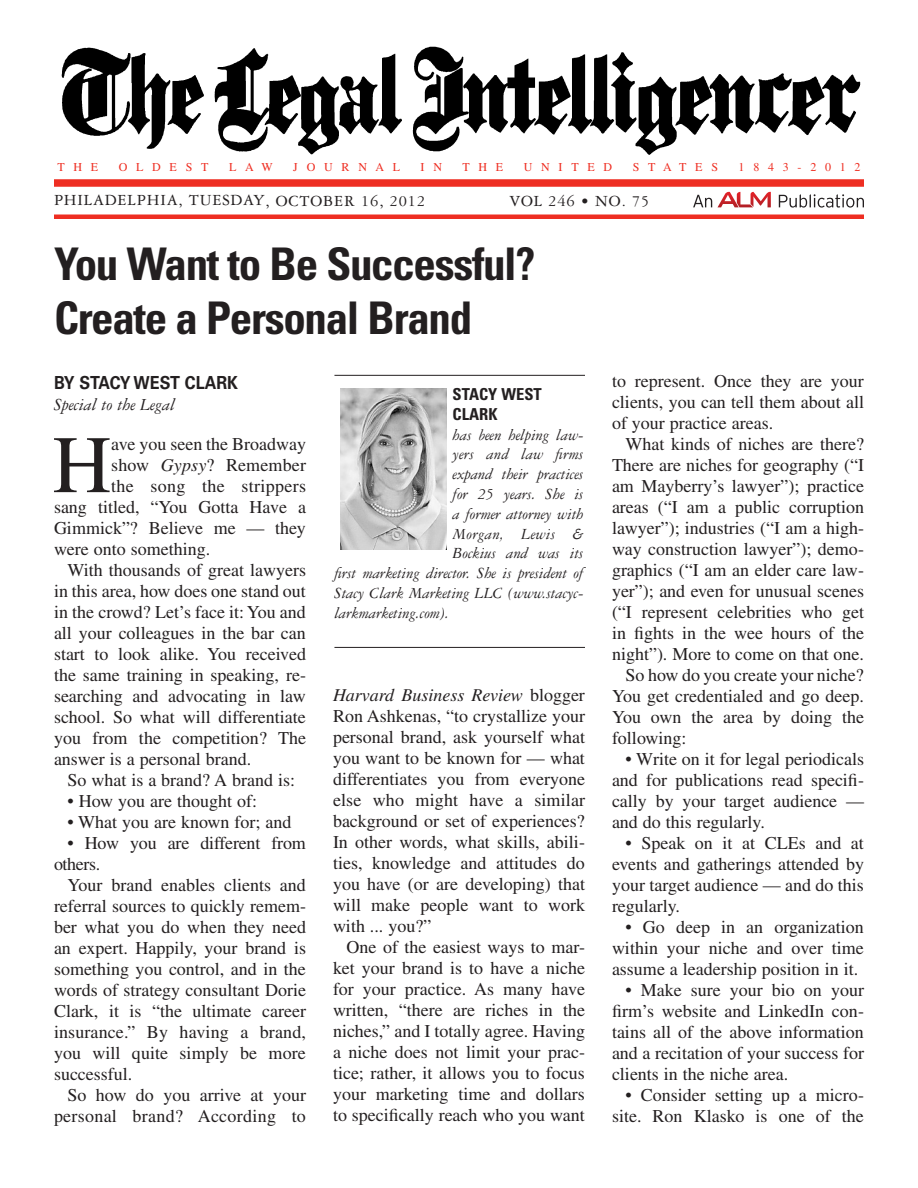
<style>
.page{position:relative;width:918px;height:1188px;background:#fff}
.page>*{position:absolute;margin:0;border:0;box-sizing:border-box;transform-origin:0 0}
.DROPCAP_3{font:81.45px "Times LT Std";color:#231f20}
.HEAD_36{font:700 condensed 45px/54px "Univers LT Std";letter-spacing:-.03em;color:#231f20}
.TEXT_body{font:18px/21px "Times LT Std";color:#231f20;text-align:justify}
.DROPCAP_3-2{font:18px "Times LT Std";color:#231f20}
.DROPCAP_3-3{font:18px "Times LT Std";letter-spacing:.02em;color:#231f20}
.BYTTL_by2{font:italic 18px "Garamond 3 LT Std";color:#231f20}
.BYLINE_by1{font:700 18px "Univers LT Std";letter-spacing:-.01em;color:#231f20;scale:.9 1}
.BIO_modified{font:italic 16.5px "Garamond 3 LT Std";letter-spacing:-.005em;color:#231f20}
.t1{font:16.5px "Garamond 3 LT Std";letter-spacing:.05em;color:#231f20}
.CAPTION_cutline{font:700 condensed 16.5px/19.8px "Univers LT Std";color:#231f20}
.BIO_modified-2{font:italic 16.5px "Garamond 3 LT Std";letter-spacing:.015em;color:#231f20}
.t2{font:12px "Times LT Std";letter-spacing:.73em;color:#ee2e22}
.s1{font-style:italic}
.s2{font-family:"Optima LT Std"}
</style>
<div class="page">
<img style="left:61px;top:46px;width:800px;height:109px">
<div style="left:54px;top:179px;width:810px;height:8px;background:#ee2e22"></div>
<div style="left:54px;top:214px;width:810px;height:5px;background:#ee2e22"></div>
<svg style="left:693px;top:195px;width:19px;height:12px"></svg>
<svg style="left:779px;top:194px;width:85px;height:14px"></svg>
<svg style="left:718px;top:192px;width:53px;height:15px"></svg>
<hr style="left:334px;top:375px;width:251px;height:1px;background:#231f20">
<hr style="left:334px;top:647px;width:251px;height:1px;background:#231f20">
<img style="left:341px;top:389px;width:106px;height:160px">
<p class="t2" style="left:57px;top:160px;width:42px">THE</p>
<p class="t2" style="left:119px;top:160px;width:91px">OLDEST</p>
<p class="t2" style="left:229px;top:160px;width:45px">LAW</p>
<p class="t2" style="left:293px;top:160px;width:108px">JOURNAL</p>
<p class="t2" style="left:421px;top:160px;width:23px">I N</p>
<p class="t2" style="left:462px;top:160px;width:42px">THE</p>
<p class="t2" style="left:524px;top:160px;width:90px">UNITED</p>
<p class="t2" style="left:633px;top:160px;width:87px">STATES</p>
<p class="t2" style="left:739px;top:160px;width:124px">1843-2012</p>
<p class="t1" style="left:54px;top:192px;width:373px">PHILADELPHIA, TUESDAY, OCTOBER 16, 2012</p>
<p class="t1" style="left:510px;top:192px;width:141px">VOL 246 • NO. 75</p>
<p class="HEAD_36" style="left:54px;top:237px;width:483px">You Want to Be Successful?<br>Create a Personal Brand</p>
<p class="BYLINE_by1" style="left:54px;top:372px;width:206px">BY STACY WEST CLARK</p>
<p class="BYTTL_by2" style="left:54px;top:395px;width:123px">Special to the Legal</p>
<p class="DROPCAP_3" style="left:52px;top:419px;width:60px">H</p>
<p class="DROPCAP_3-2" style="left:111px;top:434px;width:196px">ave you seen the Broadway</p>
<p class="DROPCAP_3-2" style="left:111px;top:455px;width:196px">show <span class="s1">Gypsy</span>? Remember</p>
<p class="DROPCAP_3-3" style="left:111px;top:476px;width:196px">the song the strippers</p>
<p class="DROPCAP_3-2" style="left:54px;top:497px;width:254px">sang titled, “You Gotta Have a</p>
<p class="DROPCAP_3-2" style="left:54px;top:518px;width:253px">Gimmick”? Believe me — they</p>
<p class="DROPCAP_3-2" style="left:54px;top:539px;width:158px">were onto something.</p>
<p class="TEXT_body" style="left:54px;top:560px;width:254px;text-indent:14px">With thousands of great lawyers in this area, how does one stand out in the crowd? Let’s face it: You and all your colleagues in the bar can start to look alike. You received the same training in speaking, re&shy;searching and advocating in law school. So what will differentiate you from the competition? The answer is a personal brand.</p>
<p class="TEXT_body" style="left:68px;top:770px;width:229px">So what is a brand? A brand is:</p>
<p class="TEXT_body" style="left:68px;top:791px;width:191px">• How you are thought of:</p>
<p class="TEXT_body" style="left:68px;top:812px;width:225px">• What you are known for; and</p>
<p class="TEXT_body" style="left:54px;top:833px;width:253px;text-indent:14px">• How you are different from others.</p>
<p class="TEXT_body" style="left:54px;top:875px;width:254px;text-indent:14px">Your brand enables clients and referral sources to quickly remem&shy;ber what you do when they need an expert. Happily, your brand is something you control, and in the words of strategy consultant Dorie Clark, it is “the ultimate career insurance.” By having a brand, you will quite simply be more successful.</p>
<p class="TEXT_body" style="left:54px;top:1085px;width:253px;text-align:right">So how do you arrive at your personal brand? According to</p>
<p class="CAPTION_cutline" style="left:453px;top:384px;width:91px">STACY WEST<br>CLARK</p>
<p class="BIO_modified" style="left:453px;top:426px;width:132px">has been helping law-</p>
<p class="BIO_modified" style="left:453px;top:446px;width:132px">yers and law firms</p>
<p class="BIO_modified" style="left:453px;top:466px;width:132px">expand their practices</p>
<p class="BIO_modified" style="left:453px;top:485px;width:132px">for 25 years. She is</p>
<p class="BIO_modified" style="left:453px;top:505px;width:132px">a former attorney with</p>
<p class="BIO_modified-2" style="left:453px;top:525px;width:132px">Morgan, Lewis &amp;</p>
<p class="BIO_modified" style="left:453px;top:545px;width:132px">Bockius and was its</p>
<p class="BIO_modified" style="left:334px;top:565px;width:251px">first marketing director. She is president of</p>
<p class="BIO_modified" style="left:334px;top:584px;width:251px">Stacy Clark Marketing LLC (www.stacyc-</p>
<p class="BIO_modified" style="left:334px;top:604px;width:116px">larkmarketing.com).</p>
<p class="TEXT_body" style="left:333px;top:684px;width:254px"><span class="s1">Harvard Business Review</span> blogger Ron Ashkenas, “to crystallize your personal brand, ask yourself what you want to be known for — what differentiates you from everyone else who might have a similar background or set of experiences?<br>In other words, what skills, abili&shy;ties, knowledge and attitudes do you have (or are developing) that will make people want to work with ... you?”</p>
<p class="TEXT_body" style="left:333px;top:936px;width:254px;text-indent:14px">One of the easiest ways to mar&shy;ket your brand is to have a niche for your practice. As many have written, “there are riches in the niches,” and I totally agree. Having a niche does not limit your prac&shy;tice; rather, it allows you to focus your marketing time and dollars to specifically reach who you want</p>
<p class="TEXT_body" style="left:612px;top:371px;width:254px">to represent. Once they are your clients, you can tell them about all of your practice areas.</p>
<p class="TEXT_body" style="left:612px;top:434px;width:254px;text-indent:14px">What kinds of niches are there?<br>There are niches for geography (“I am Mayberry’s lawyer”); practice areas (“I am a public corruption lawyer”); industries (“I am a high&shy;way construction lawyer”); demo&shy;graphics (“I am an elder care law&shy;yer”); and even for unusual scenes (“I represent celebrities who get in fights in the wee hours of the night”). More to come on that one.</p>
<p class="TEXT_body" style="left:612px;top:665px;width:254px;text-indent:14px">So how do you create your niche?<br>You get credentialed and go deep.<br>You own the area by doing the following:</p>
<p class="TEXT_body" style="left:612px;top:749px;width:254px;text-indent:14px">• Write on it for legal periodicals and for publications read specifi&shy;cally by your target audience — and do this regularly.</p>
<p class="TEXT_body" style="left:612px;top:833px;width:253px;text-indent:14px">• Speak on it at CLEs and at events and gatherings attended by your target audience <span class="s2">—</span> and do this regularly.</p>
<p class="TEXT_body" style="left:612px;top:917px;width:253px;text-indent:14px">• Go deep in an organization within your niche and over time assume a leadership position in it.</p>
<p class="TEXT_body" style="left:612px;top:980px;width:254px;text-indent:14px">• Make sure your bio on your firm’s website and LinkedIn con&shy;tains all of the above information and a recitation of your success for clients in the niche area.</p>
<p class="TEXT_body" style="left:612px;top:1085px;width:254px;text-align:right">• Consider setting up a micro&shy;site. Ron Klasko is one of the</p>
</div>
